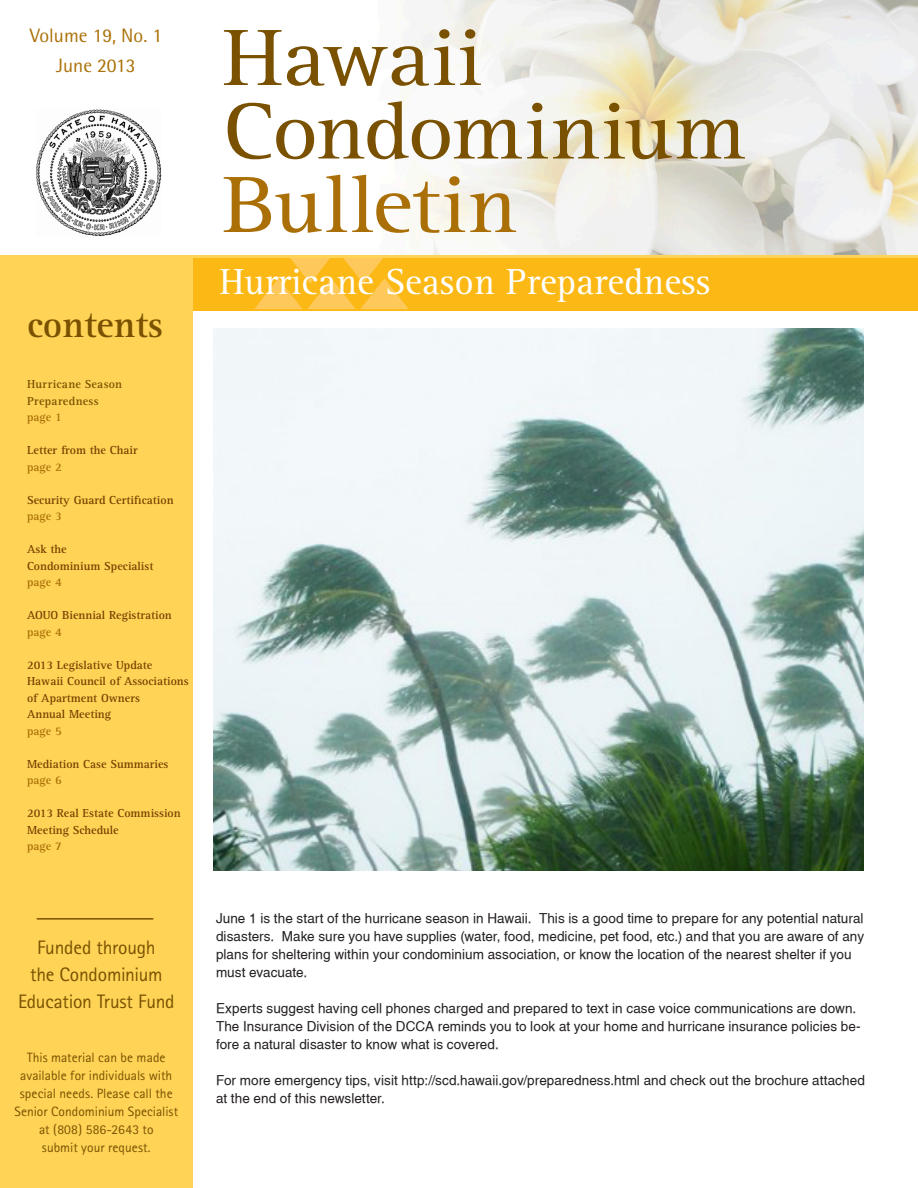
<style>
.page{position:relative;width:918px;height:1188px;background:#fff}
.page>*{position:absolute;margin:0;border:0;box-sizing:border-box;transform-origin:0 0}
.Body_Text{font:82.5px "Rotis Serif";letter-spacing:-.02em;color:#795100;scale:1.1 1}
.Body_Text-2{font:82.5px "Rotis Serif";letter-spacing:.005em;color:#aa7007;scale:1.1 1}
.Body_Text-3{font:37.5px "Rotis Serif";color:#fff}
.Body_Text-4{font:700 37.5px "Rotis Serif";color:#795100}
.Body_Text-5{font:19.5px "Rotis Sans Serif";letter-spacing:-.01em;color:#795100}
.Body_Text-6{font:19.5px "Rotis Semi Sans";color:#aa7007}
.Body_Text-7{font:13.5px/18px "Hawn Helv";letter-spacing:.005em;color:#231f20}
.Body_Text-8{font:13.5px "Rotis Sans Serif";color:#795100}
.Body_Text-9{font:700 12px/16.5px "Rotis Serif";color:#754100}
.Body_Text-10{font:700 12px "Rotis Serif";color:#aa7007}
.Body_Text-11{font:700 12px "Rotis Serif";letter-spacing:.025em;color:#795100}
</style>
<div class="page">
<div style="left:26px;top:256px;width:892px;height:55px;background:#fcb814"></div>
<img style="left:254px;top:258px;width:155px;height:52px">
<img style="left:414px;top:0;width:504px;height:255px">
<div style="left:0;top:256px;width:192px;height:932px;background:#fed356"></div>
<img style="left:36px;top:109px;width:126px;height:128px">
<hr style="left:0;top:255px;width:918px;height:3px;background:#fed356">
<hr style="left:37px;top:918px;width:116px;height:2px;background:#795100">
<img style="left:214px;top:328px;width:650px;height:542px">
<p class="Body_Text-6" style="left:30px;top:24px;width:134px">Volume 19, No. 1</p>
<p class="Body_Text-6" style="left:56px;top:54px;width:81px">June 2013</p>
<p class="Body_Text-4" style="left:27px;top:303px;width:138px">contents</p>
<p class="Body_Text-11" style="left:27px;top:377px;width:96px">Hurricane Season</p>
<p class="Body_Text-11" style="left:27px;top:394px;width:73px">Preparedness</p>
<p class="Body_Text-10" style="left:27px;top:410px;width:36px">page 1</p>
<p class="Body_Text-9" style="left:27px;top:442px;width:112px">Letter from the Chair</p>
<p class="Body_Text-10" style="left:27px;top:460px;width:36px">page 2</p>
<p class="Body_Text-9" style="left:27px;top:492px;width:148px">Security Guard Certification</p>
<p class="Body_Text-10" style="left:27px;top:509px;width:36px">page 3</p>
<p class="Body_Text-9" style="left:27px;top:541px;width:41px">Ask the</p>
<p class="Body_Text-9" style="left:27px;top:558px;width:128px">Condominium Specialist</p>
<p class="Body_Text-10" style="left:27px;top:575px;width:36px">page 4</p>
<p class="Body_Text-9" style="left:27px;top:607px;width:146px">AOUO Biennial Registration</p>
<p class="Body_Text-10" style="left:27px;top:625px;width:36px">page 4</p>
<p class="Body_Text-9" style="left:27px;top:657px;width:127px">2013 Legislative Update</p>
<p class="Body_Text-9" style="left:27px;top:673px;width:163px">Hawaii Council of Associations</p>
<p class="Body_Text-9" style="left:27px;top:690px;width:115px">of Apartment Owners</p>
<p class="Body_Text-9" style="left:27px;top:706px;width:86px">Annual Meeting</p>
<p class="Body_Text-10" style="left:27px;top:724px;width:36px">page 5</p>
<p class="Body_Text-9" style="left:27px;top:756px;width:143px">Mediation Case Summaries</p>
<p class="Body_Text-10" style="left:27px;top:773px;width:36px">page 6</p>
<p class="Body_Text-9" style="left:27px;top:805px;width:155px">2013 Real Estate Commission<br>Meeting Schedule</p>
<p class="Body_Text-10" style="left:27px;top:839px;width:36px">page 7</p>
<p class="Body_Text-5" style="left:37px;top:936px;width:120px">Funded through</p>
<p class="Body_Text-5" style="left:30px;top:963px;width:134px">the Condominium</p>
<p class="Body_Text-5" style="left:18px;top:990px;width:158px">Education Trust Fund</p>
<p class="Body_Text-8" style="left:27px;top:1049px;width:140px">This material can be made</p>
<p class="Body_Text-8" style="left:20px;top:1067px;width:154px">available for individuals with</p>
<p class="Body_Text-8" style="left:20px;top:1085px;width:154px">special needs. Please call the</p>
<p class="Body_Text-8" style="left:14px;top:1103px;width:165px">Senior Condominium Specialist</p>
<p class="Body_Text-8" style="left:39px;top:1121px;width:116px">at (808) 586-2643 to</p>
<p class="Body_Text-8" style="left:42px;top:1139px;width:110px">submit your request.</p>
<p class="Body_Text" style="left:222px;top:11px;width:238px">Hawaii</p>
<p class="Body_Text" style="left:222px;top:84px;width:478px">Condominium</p>
<p class="Body_Text-2" style="left:222px;top:158px;width:270px">Bulletin</p>
<p class="Body_Text-3" style="left:220px;top:260px;width:492px">Hurricane Season Preparedness</p>
<p class="Body_Text-7" style="left:216px;top:910px;width:650px">June 1 is the start of the hurricane season in Hawaii. This is a good time to prepare for any potential natural disasters. Make sure you have supplies (water, food, medicine, pet food, etc.) and that you are aware of any plans for sheltering within your condominium association, or know the location of the nearest shelter if you must evacuate.</p>
<p class="Body_Text-7" style="left:216px;top:1000px;width:646px">Experts suggest having cell phones charged and prepared to text in case voice communications are down.<br>The Insurance Division of the DCCA reminds you to look at your home and hurricane insurance policies be&shy;fore a natural disaster to know what is covered.</p>
<p class="Body_Text-7" style="left:216px;top:1072px;width:650px">For more emergency tips, visit http://scd.hawaii.gov/preparedness.html and check out the brochure attached at the end of this newsletter.</p>
</div>
